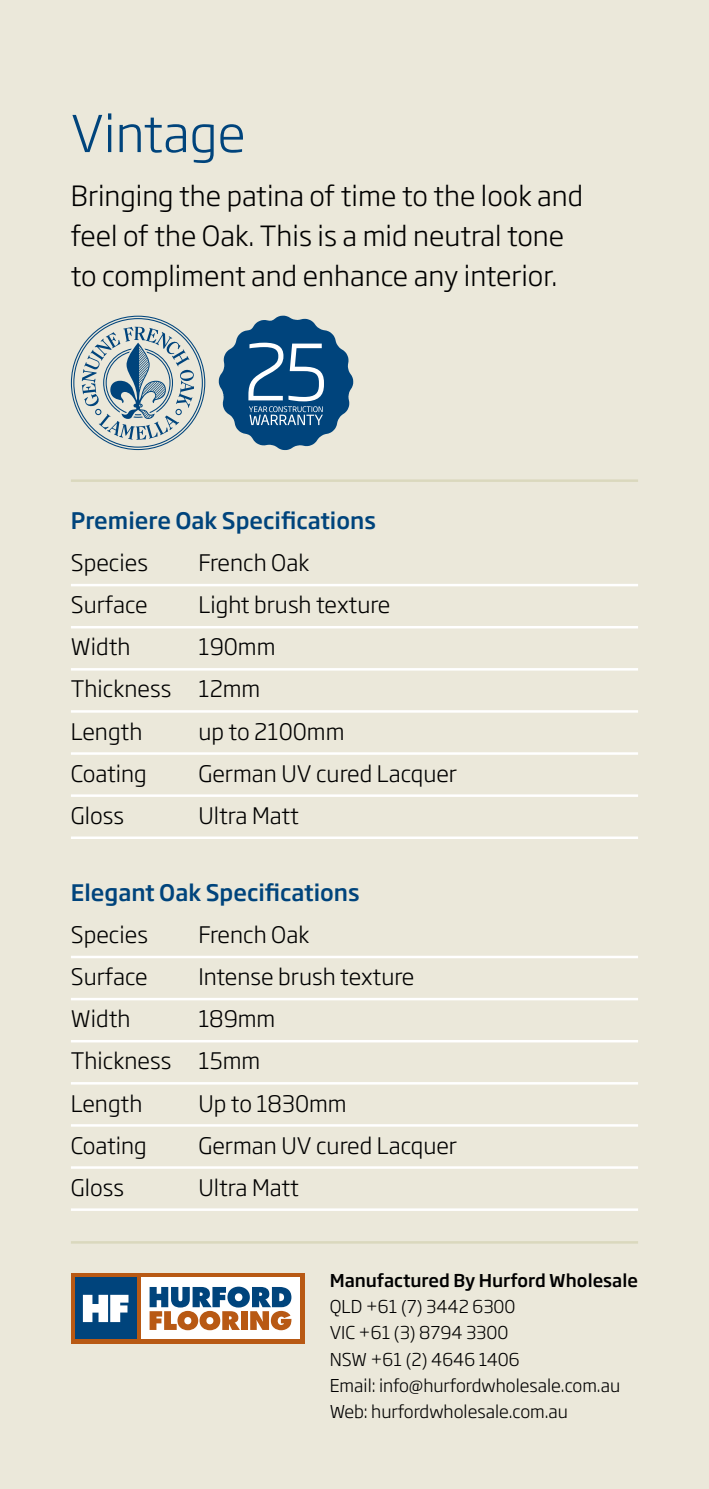
<style>
.page{position:relative;width:709px;height:1489px;background:#fff}
.page>*{position:absolute;margin:0;border:0;box-sizing:border-box;transform-origin:0 0}
.t1{font:300 50px "Soho Gothic Pro";color:#00447c}
.t2{font:300 27.5px/40px "Soho Gothic Pro";color:#000}
.t3{font:300 22.5px/42px "Soho Gothic Pro";color:#000}
.t4{font:500 22.5px "Soho Gothic Pro";color:#00447c}
.t5{font:300 17.5px/26.2px "Soho Gothic Pro";color:#000}
.t6{font:500 17.5px "Soho Gothic Pro";color:#000}
</style>
<div class="page">
<div style="left:0;top:0;width:709px;height:1488px;background:#ebe8da"></div>
<hr style="left:71px;top:584px;width:567px;height:2px;background:#fff">
<hr style="left:71px;top:626px;width:567px;height:2px;background:#fff">
<hr style="left:71px;top:668px;width:567px;height:2px;background:#fff">
<hr style="left:71px;top:710px;width:567px;height:2px;background:#fff">
<hr style="left:71px;top:752px;width:567px;height:2px;background:#fff">
<hr style="left:71px;top:794px;width:567px;height:2px;background:#fff">
<hr style="left:71px;top:836px;width:567px;height:3px;background:#fff">
<hr style="left:71px;top:955px;width:567px;height:3px;background:#fff">
<hr style="left:71px;top:997px;width:567px;height:3px;background:#fff">
<hr style="left:71px;top:1039px;width:567px;height:3px;background:#fff">
<hr style="left:71px;top:1081px;width:567px;height:3px;background:#fff">
<hr style="left:71px;top:1124px;width:567px;height:2px;background:#fff">
<hr style="left:71px;top:1166px;width:567px;height:2px;background:#fff">
<hr style="left:71px;top:1208px;width:567px;height:2px;background:#fff">
<hr style="left:71px;top:479px;width:567px;height:3px;background:#dad8bd">
<svg style="left:219px;top:316px;width:134px;height:134px"></svg>
<svg style="left:71px;top:316px;width:134px;height:134px"></svg>
<hr style="left:71px;top:1240px;width:567px;height:3px;background:#dad8bd">
<div style="left:71px;top:1272px;width:233px;height:71px;background:#b85914"></div>
<div style="left:141px;top:1277px;width:159px;height:62px;background:#fff"></div>
<svg style="left:150px;top:1286px;width:141px;height:44px"></svg>
<div style="left:75px;top:1277px;width:61px;height:62px;background:#00447c"></div>
<svg style="left:83px;top:1294px;width:45px;height:27px"></svg>
<h1 class="t1" style="left:71px;top:95px;width:176px">Vintage</h1>
<p class="t2" style="left:71px;top:174px;width:514px">Bringing the patina of time to the look and feel of the Oak. This is a mid neutral tone to compliment and enhance any interior.</p>
<p class="t4" style="left:71px;top:503px;width:306px">Premiere Oak Specifications</p>
<p class="t3" style="left:71px;top:540px;width:79px">Species</p>
<p class="t3" style="left:198px;top:540px;width:112px">French Oak</p>
<p class="t3" style="left:71px;top:582px;width:78px">Surface</p>
<p class="t3" style="left:198px;top:582px;width:193px">Light brush texture</p>
<p class="t3" style="left:71px;top:624px;width:61px">Width</p>
<p class="t3" style="left:71px;top:624px;width:206px;text-indent:128px">190mm<br>Thickness 12mm<br>Length</p>
<p class="t3" style="left:198px;top:709px;width:147px">up to 2100mm</p>
<p class="t3" style="left:71px;top:751px;width:77px">Coating</p>
<p class="t3" style="left:198px;top:751px;width:260px">German UV cured Lacquer</p>
<p class="t3" style="left:71px;top:793px;width:55px">Gloss</p>
<p class="t3" style="left:198px;top:793px;width:102px">Ultra Matt</p>
<p class="t4" style="left:71px;top:874px;width:290px">Elegant Oak Specifications</p>
<p class="t3" style="left:71px;top:912px;width:79px">Species</p>
<p class="t3" style="left:198px;top:912px;width:112px">French Oak</p>
<p class="t3" style="left:71px;top:954px;width:78px">Surface</p>
<p class="t3" style="left:198px;top:954px;width:217px">Intense brush texture</p>
<p class="t3" style="left:71px;top:996px;width:61px">Width</p>
<p class="t3" style="left:71px;top:996px;width:206px;text-indent:128px">189mm<br>Thickness 15mm<br>Length</p>
<p class="t3" style="left:198px;top:1080px;width:150px">Up to 1830mm</p>
<p class="t3" style="left:71px;top:1122px;width:77px">Coating</p>
<p class="t3" style="left:198px;top:1122px;width:260px">German UV cured Lacquer</p>
<p class="t3" style="left:71px;top:1165px;width:55px">Gloss</p>
<p class="t3" style="left:198px;top:1165px;width:102px">Ultra Matt</p>
<p class="t6" style="left:330px;top:1266px;width:310px">Manufactured By Hurford Wholesale</p>
<p class="t5" style="left:330px;top:1292px;width:292px">QLD +61 (7) 3442 6300<br>VIC +61 (3) 8794 3300<br>NSW +61 (2) 4646 1406<br>Email: info@hurfordwholesale.com.au<br>Web: hurfordwholesale.com.au</p>
</div>
